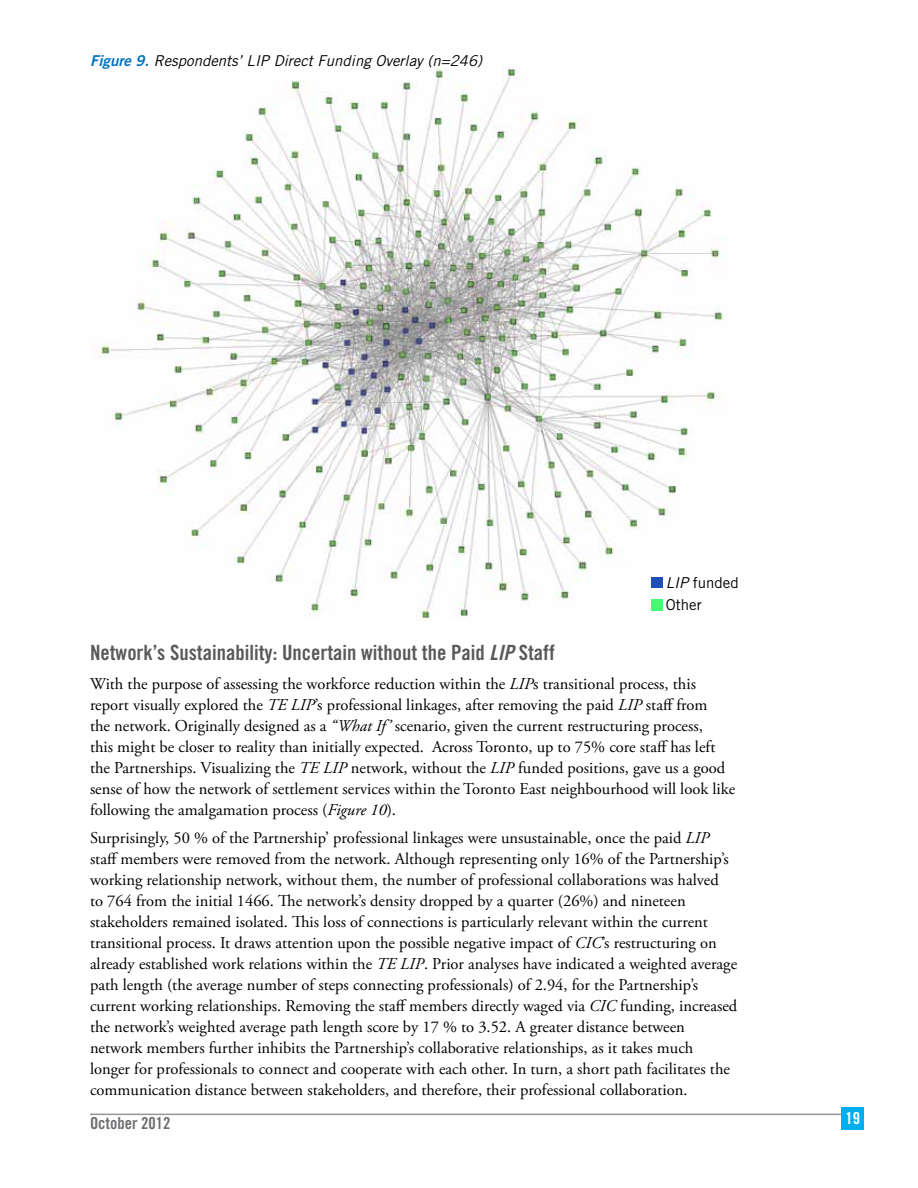
<style>
.page{position:relative;width:918px;height:1188px;background:#fff}
.page>*{position:absolute;margin:0;border:0;box-sizing:border-box;transform-origin:0 0}
.t1{font:21px "Trade Gothic Bold Cond Twenty";color:#58595b}
.t2{font:16.5px/21px "Adobe Garamond Pro";color:#000}
.t3{font:16.5px "Trade Gothic Bold Cond Twenty";color:#6d6e71}
.t4{font:16.5px "Trade Gothic Bold Cond Twenty";color:#fff}
.t5{font:italic 15px "Trade Gothic";color:#000}
.t6{font:15px/22.5px "Trade Gothic";color:#000}
.s1{font-family:"Trade Gothic Bold Two";color:#0074be}
.s2{font-style:italic}
.s3{font-family:"Trade Gothic Bold Cond Twenty Obl"}
</style>
<div class="page">
<hr style="left:90px;top:1114px;width:752px;height:1px;background:#939598">
<div style="left:842px;top:1107px;width:22px;height:23px;background:#00aeef"></div>
<img style="left:90px;top:66px;width:634px;height:555px">
<svg style="left:652px;top:577px;width:10px;height:11px"></svg>
<svg style="left:652px;top:600px;width:10px;height:10px"></svg>
<p class="t5" style="left:90px;top:52px;width:394px"><span class="s1">Figure 9.</span> Respondents’ LIP Direct Funding Overlay (n=246)</p>
<p class="t6" style="left:666px;top:571px;width:74px"><span class="s2">LIP</span> funded<br>Other</p>
<p class="t1" style="left:90px;top:640px;width:466px">Network’s Sustainability: Uncertain without the Paid <span class="s3">LIP</span> Staff</p>
<p class="t2" style="left:90px;top:674px;width:647px">With the purpose of assessing the workforce reduction within the <span class="s2">LIP</span>s transitional process, this report visually explored the <span class="s2">TE LIP</span>’s professional linkages, after removing the paid <span class="s2">LIP</span> staff from<br>the network. Originally designed as a <span class="s2">“What If’</span> scenario, given the current restructuring process,<br>this might be closer to reality than initially expected. Across Toronto, up to 75% core staff has left the Partnerships. Visualizing the <span class="s2">TE LIP</span> network, without the <span class="s2">LIP</span> funded positions, gave us a good sense of how the network of settlement services within the Toronto East neighbourhood will look like following the amalgamation process (<span class="s2">Figure 10</span>).</p>
<p class="t2" style="left:90px;top:828px;width:649px">Surprisingly, 50 % of the Partnership’ professional linkages were unsustainable, once the paid <span class="s2">LIP </span>staff members were removed from the network. Although representing only 16% of the Partnership’s working relationship network, without them, the number of professional collaborations was halved<br>to 764 from the initial 1466. The network’s density dropped by a quarter (26%) and nineteen stakeholders remained isolated. This loss of connections is particularly relevant within the current transitional process. It draws attention upon the possible negative impact of <span class="s2">CIC</span>’s restructuring on already established work relations within the <span class="s2">TE LIP</span>. Prior analyses have indicated a weighted average path length (the average number of steps connecting professionals) of 2.94, for the Partnership’s current working relationships. Removing the staff members directly waged via <span class="s2">CIC</span> funding, increased the network’s weighted average path length score by 17 % to 3.52. A greater distance between network members further inhibits the Partnership’s collaborative relationships, as it takes much longer for professionals to connect and cooperate with each other. In turn, a short path facilitates the communication distance between stakeholders, and therefore, their professional collaboration.</p>
<p class="t3" style="left:90px;top:1113px;width:82px">October 2012</p>
<p class="t4" style="left:845px;top:1108px;width:16px">19</p>
</div>
